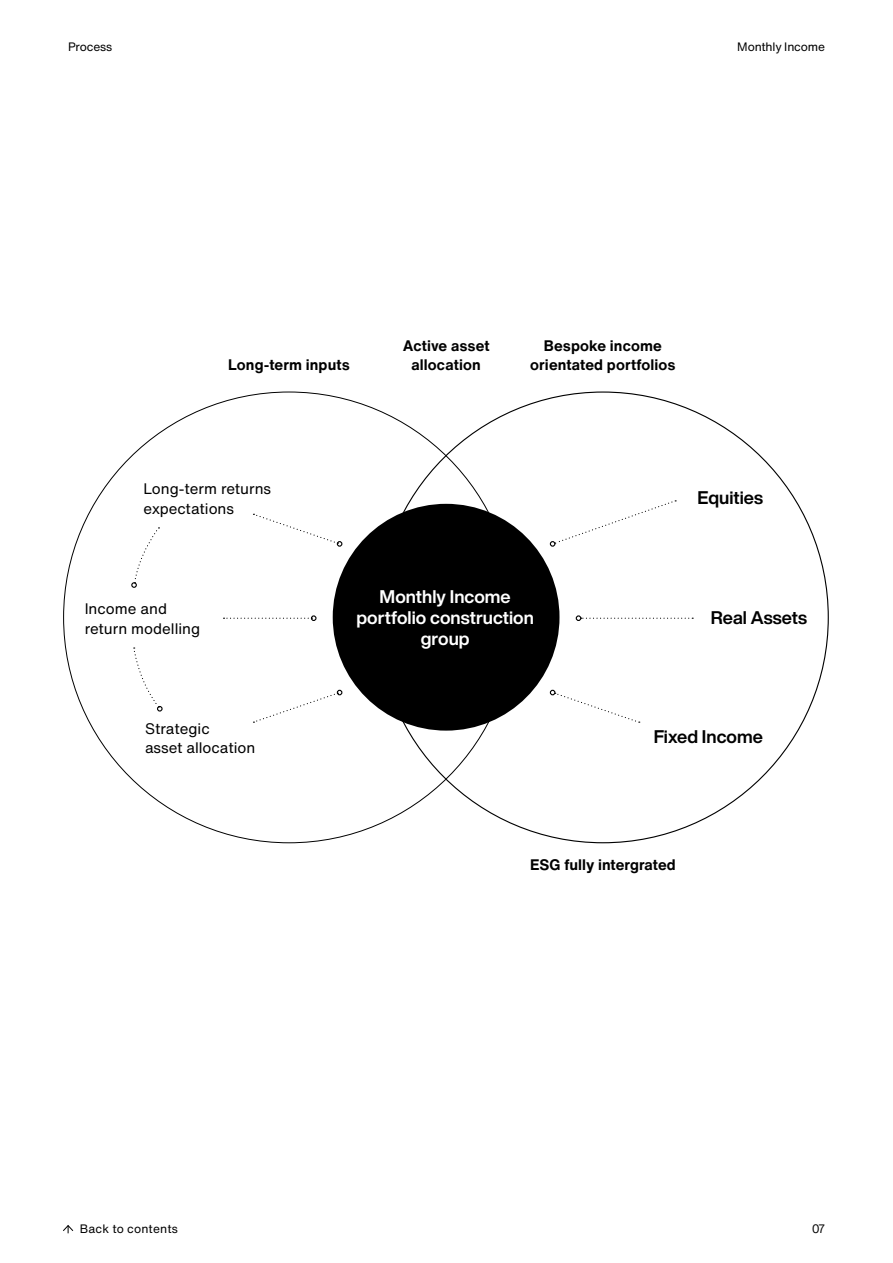
<style>
.page{position:relative;width:893px;height:1263px;background:#fff}
.page>*{position:absolute;margin:0;border:0;box-sizing:border-box;transform-origin:0 0}
.t1{font:700 18px/21px "Helvetica Now Display";color:#fff;text-align:center}
.t2{font:700 18px "Helvetica Now Display";color:#000}
.t3{font:700 15px/19.5px "Helvetica Now Text";letter-spacing:.005em;color:#000;text-align:center}
.t4{font:15px/19.5px "Helvetica Now Text";color:#000}
.t5{font:12px "Helvetica Now Text";letter-spacing:-.01em;color:#000}
.t6{font:12px "Helvetica Now Text";letter-spacing:.015em;color:#000}
.t7{font:12px "Helvetica Now Display";color:#000}
</style>
<div class="page">
<svg style="left:63px;top:1225px;width:11px;height:8px"></svg>
<div style="left:333px;top:504px;width:226px;height:227px;background:#000;border-radius:50%"></div>
<svg style="left:253px;top:514px;width:89px;height:33px"></svg>
<svg style="left:253px;top:690px;width:89px;height:33px"></svg>
<svg style="left:224px;top:615px;width:92px;height:6px"></svg>
<svg style="left:550px;top:690px;width:90px;height:33px"></svg>
<svg style="left:550px;top:500px;width:126px;height:47px"></svg>
<svg style="left:576px;top:615px;width:117px;height:6px"></svg>
<svg style="left:131px;top:527px;width:28px;height:61px"></svg>
<svg style="left:133px;top:647px;width:30px;height:64px"></svg>
<p class="t5" style="left:68px;top:39px;width:46px">Process</p>
<p class="t5" style="left:737px;top:39px;width:89px">Monthly Income</p>
<p class="t3" style="left:228px;top:355px;width:123px">Long-term inputs</p>
<p class="t3" style="left:403px;top:336px;width:88px">Active asset allocation</p>
<p class="t3" style="left:530px;top:336px;width:147px">Bespoke income orientated portfolios</p>
<p class="t4" style="left:144px;top:479px;width:129px">Long-term returns expectations</p>
<p class="t2" style="left:697px;top:485px;width:67px">Equities</p>
<p class="t1" style="left:356px;top:586px;width:179px">Monthly Income portfolio construction group</p>
<p class="t4" style="left:85px;top:599px;width:117px">Income and return modelling</p>
<p class="t2" style="left:711px;top:605px;width:98px">Real Assets</p>
<p class="t4" style="left:145px;top:719px;width:112px">Strategic<br>asset allocation</p>
<p class="t2" style="left:654px;top:725px;width:111px">Fixed Income</p>
<p class="t3" style="left:530px;top:855px;width:147px">ESG fully intergrated</p>
<p class="t6" style="left:80px;top:1221px;width:100px">Back to contents</p>
<p class="t7" style="left:812px;top:1221px;width:14px">07</p>
</div>
